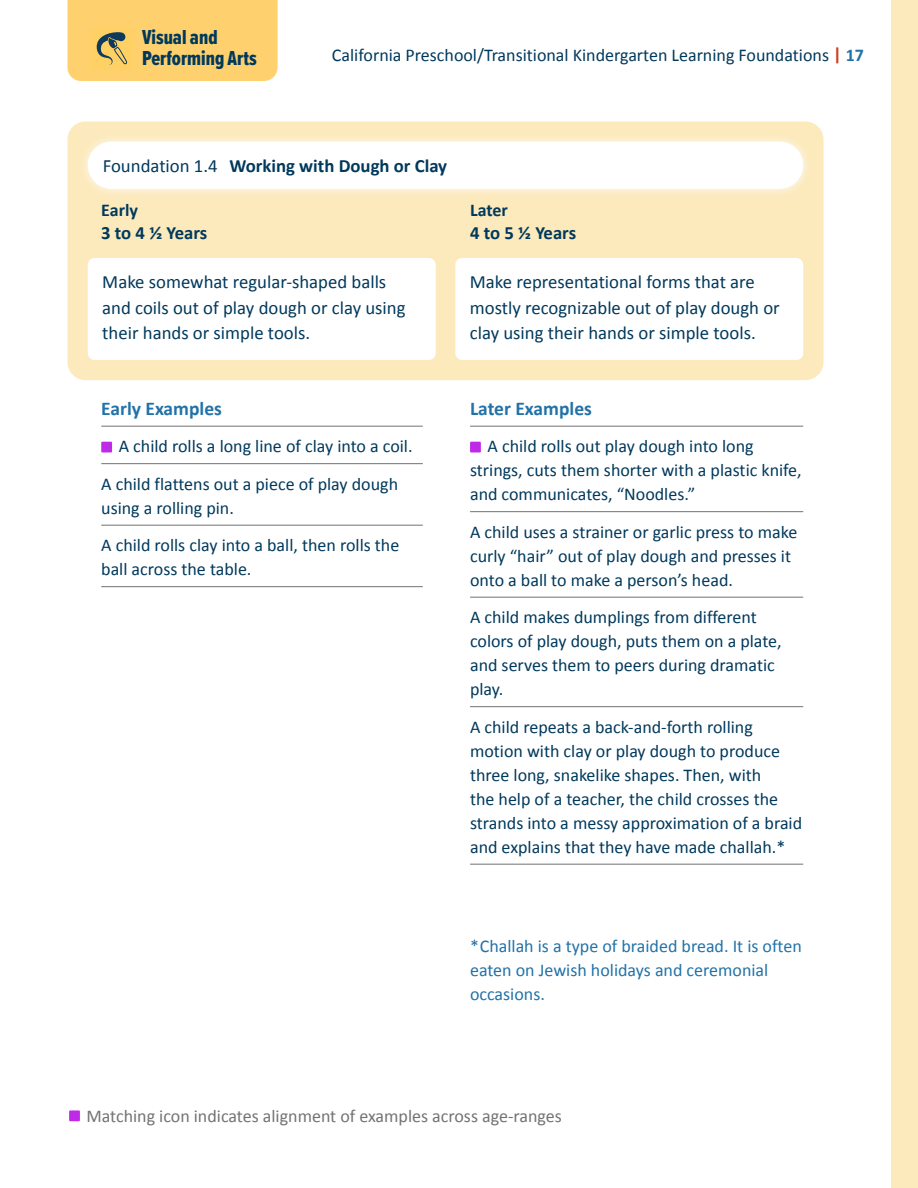
<style>
.page{position:relative;width:918px;height:1188px;background:#fff}
.page>*{position:absolute;margin:0;border:0;box-sizing:border-box;transform-origin:0 0}
.t1{font:21px/21px "Proxima Nova Ex Cn Extrabld";color:#00395c}
.t2{font:700 19.5px "Calibri";color:#2272a8}
.t3{font:18.75px/25.5px "Calibri";color:#00395c}
.t4{font:700 18.75px "Calibri";color:#00395c}
.t5{font:18px/24px "Calibri";color:#00395c}
.t6{font:18px/24px "Calibri";color:#2272a8}
.t7{font:18px "Calibri";color:#737373}
.t8{font:700 18px "Calibri";color:#00395c}
.s1{font-weight:700;color:#cf3f1c}
.s2{font-weight:700;color:#2272a8}
.s3{font-weight:400}
</style>
<div class="page">
<svg style="left:68px;top:0;width:210px;height:81px"></svg>
<div style="left:891px;top:0;width:27px;height:1188px;background:#fceabd"></div>
<div style="left:69px;top:1110px;width:11px;height:11px;background:#bf2ae8"></div>
<div style="left:68px;top:122px;width:756px;height:258px;background:#fceabd;border-radius:18px"></div>
<div style="left:78px;top:131px;width:735px;height:68px;background:#fff;opacity:.75"></div>
<div style="left:88px;top:142px;width:715px;height:47px;background:#fff;border-radius:24px"></div>
<div style="left:88px;top:258px;width:348px;height:102px;background:#fff;border-radius:7px"></div>
<div style="left:455px;top:258px;width:348px;height:102px;background:#fff;border-radius:7px"></div>
<hr style="left:101px;top:426px;width:322px;height:1px;background:#737373">
<hr style="left:101px;top:463px;width:322px;height:1px;background:#737373">
<hr style="left:101px;top:525px;width:322px;height:1px;background:#737373">
<hr style="left:101px;top:586px;width:322px;height:1px;background:#737373">
<div style="left:101px;top:442px;width:11px;height:10px;background:#bf2ae8"></div>
<hr style="left:470px;top:426px;width:333px;height:1px;background:#737373">
<hr style="left:470px;top:511px;width:333px;height:1px;background:#737373">
<hr style="left:470px;top:597px;width:333px;height:1px;background:#737373">
<hr style="left:470px;top:706px;width:333px;height:1px;background:#737373">
<hr style="left:470px;top:864px;width:333px;height:1px;background:#737373">
<div style="left:470px;top:442px;width:11px;height:10px;background:#bf2ae8"></div>
<p class="t1" style="left:142px;top:26px;width:116px">Visual and<br>Performing Arts</p>
<p class="t5" style="left:332px;top:42px;width:534px">California Preschool/Transitional Kindergarten Learning Foundations <span class="s1">|</span> <span class="s2">17</span></p>
<p class="t4" style="left:103px;top:154px;width:346px"><span class="s3">Foundation 1.4</span> Working with Dough or Clay</p>
<p class="t8" style="left:101px;top:199px;width:38px">Early</p>
<p class="t4" style="left:101px;top:221px;width:108px">3 to 4 ½ Years</p>
<p class="t3" style="left:102px;top:268px;width:305px">Make somewhat regular-shaped balls and coils out of play dough or clay using their hands or simple tools.</p>
<p class="t8" style="left:470px;top:199px;width:39px">Later</p>
<p class="t4" style="left:470px;top:221px;width:108px">4 to 5 ½ Years</p>
<p class="t3" style="left:470px;top:268px;width:311px">Make representational forms that are mostly recognizable out of play dough or clay using their hands or simple tools.</p>
<p class="t2" style="left:101px;top:396px;width:122px">Early Examples</p>
<p class="t5" style="left:101px;top:427px;width:313px;line-height:37.5px;text-indent:18px">A child rolls a long line of clay into a coil.<br>A child flattens out a piece of play dough</p>
<p class="t5" style="left:101px;top:488px;width:300px;line-height:37.5px">using a rolling pin.<br>A child rolls clay into a ball, then rolls the</p>
<p class="t5" style="left:101px;top:557px;width:152px">ball across the table.</p>
<p class="t2" style="left:470px;top:396px;width:123px">Later Examples</p>
<p class="t5" style="left:470px;top:434px;width:333px;text-indent:18px">A child rolls out play dough into long strings, cuts them shorter with a plastic knife, and communicates, “Noodles.”</p>
<p class="t5" style="left:470px;top:519px;width:329px">A child uses a strainer or garlic press to make curly “hair” out of play dough and presses it onto a ball to make a person’s head.</p>
<p class="t5" style="left:470px;top:605px;width:313px">A child makes dumplings from different colors of play dough, puts them on a plate, and serves them to peers during dramatic play.</p>
<p class="t5" style="left:470px;top:714px;width:334px">A child repeats a back-and-forth rolling motion with clay or play dough to produce three long, snakelike shapes. Then, with<br>the help of a teacher, the child crosses the strands into a messy approximation of a braid and explains that they have made challah.*</p>
<p class="t6" style="left:470px;top:933px;width:333px">* Challah is a type of braided bread. It is often eaten on Jewish holidays and ceremonial occasions.</p>
<p class="t7" style="left:86px;top:1105px;width:477px">Matching icon indicates alignment of examples across age-ranges</p>
</div>
